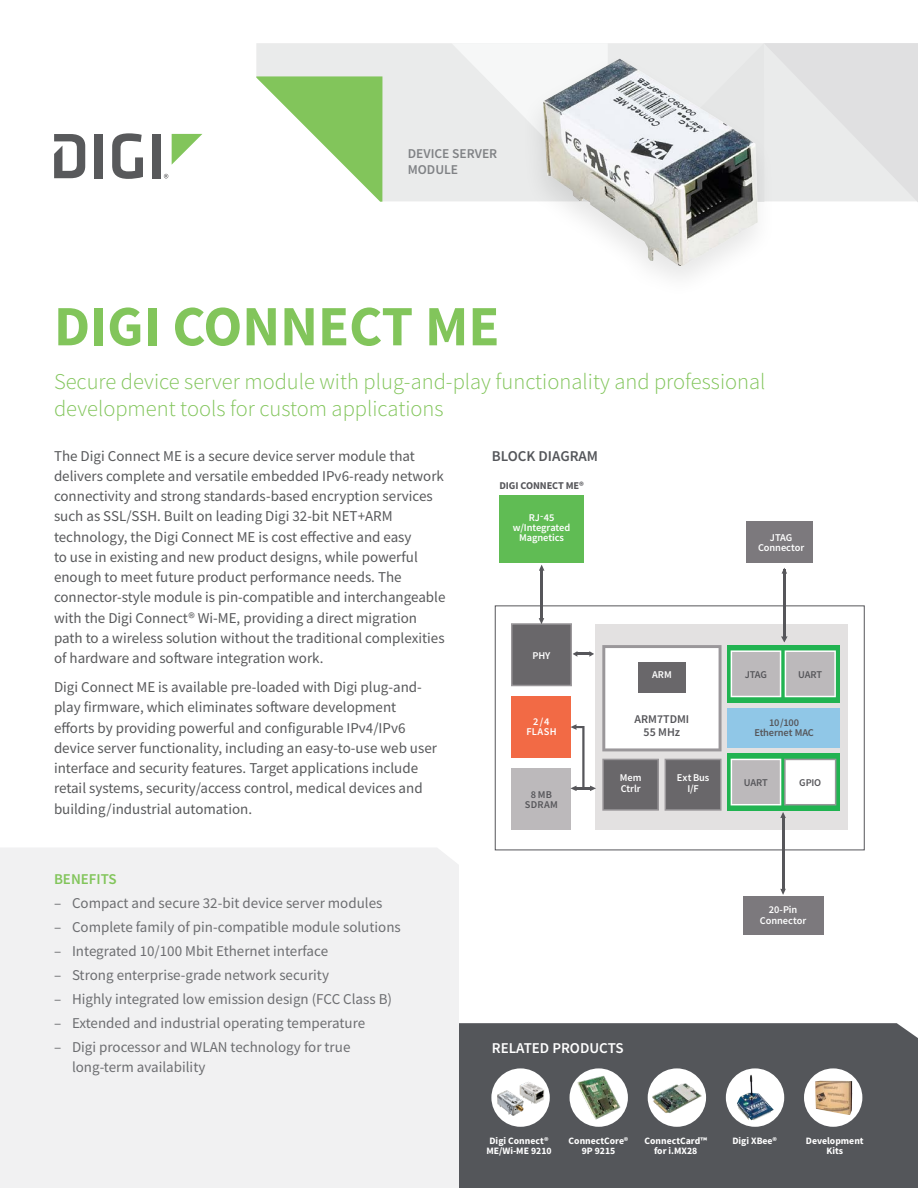
<style>
.page{position:relative;width:918px;height:1188px;background:#fff}
.page>*{position:absolute;margin:0;border:0;box-sizing:border-box;transform-origin:0 0}
.t1{font:700 57px "Source Sans Pro";color:#82c55b}
.Product_Description{font:300 22.5px/27px "Source Sans Pro";color:#82c55b}
.Body_Copy{font:15px/20.2px "Source Sans Pro";color:#58595b}
.Bullets{font:15px/19.5px "Source Sans Pro";color:#6d6e71}
.t2{font:600 15px "Source Sans Pro";color:#fff}
.t3{font:600 15px "Source Sans Pro";color:#54565a}
.t4{font:600 15px "Source Sans Pro";color:#82c55b}
.t5{font:600 13.5px/16.5px "Source Sans Pro";color:#808285}
.t6{font:600 11.85px/13.4px "Source Sans Pro";color:#56565a;text-align:center}
.t7{font:600 10.35px/10.4px "Source Sans Pro";letter-spacing:-.005em;color:#fff;text-align:center}
.t8{font:600 10.35px/10.4px "Source Sans Pro";letter-spacing:-.01em;color:#56565a;text-align:center}
.t9{font:700 10.35px "Source Sans Pro";letter-spacing:-.01em;color:#56565a}
.t10{font:700 9.75px/10.5px "Source Sans Pro";color:#fff;text-align:center}
</style>
<div class="page">
<div style="left:95px;top:134px;width:8px;height:44px;background:#58595b"></div>
<svg style="left:112px;top:133px;width:31px;height:46px"></svg>
<div style="left:152px;top:134px;width:9px;height:44px;background:#58595b"></div>
<svg style="left:172px;top:134px;width:30px;height:30px"></svg>
<svg style="left:54px;top:134px;width:31px;height:44px"></svg>
<svg style="left:164px;top:174px;width:4px;height:4px"></svg>
<div style="left:256px;top:43px;width:195px;height:158px;background:#eaebeb"></div>
<svg style="left:256px;top:76px;width:126px;height:126px"></svg>
<svg style="left:451px;top:43px;width:467px;height:159px;background:#e7e8e8"></svg>
<div style="left:459px;top:1023px;width:459px;height:165px;background:#54565a"></div>
<div style="left:0;top:848px;width:459px;height:340px;background:#f1f1f2"></div>
<div style="left:648px;top:1068px;width:58px;height:59px;background:#fff;border-radius:50%"></div>
<img style="left:652px;top:1082px;width:50px;height:31px">
<svg style="left:804px;top:1068px;width:58px;height:59px"></svg>
<img style="left:815px;top:1081px;width:5px;height:29px">
<div style="left:570px;top:1068px;width:58px;height:59px;background:#fff;border-radius:50%"></div>
<img style="left:577px;top:1075px;width:43px;height:45px">
<div style="left:726px;top:1068px;width:58px;height:59px;background:#fff;border-radius:50%"></div>
<img style="left:737px;top:1075px;width:37px;height:45px">
<svg style="left:494px;top:521px;width:371px;height:368px"></svg>
<div style="left:499px;top:495px;width:85px;height:68px;background:#60bc54"></div>
<div style="left:746px;top:522px;width:67px;height:41px;background:#7c797d"></div>
<div style="left:743px;top:896px;width:81px;height:39px;background:#7c797d"></div>
<div style="left:512px;top:624px;width:59px;height:62px;background:#69676a"></div>
<div style="left:511px;top:623px;width:61px;height:63px;border:1px solid #9a979a"></div>
<div style="left:512px;top:696px;width:59px;height:62px;background:#f26a45"></div>
<div style="left:512px;top:768px;width:59px;height:62px;background:#bcb9bb"></div>
<div style="left:595px;top:624px;width:253px;height:206px;background:#e3e1e1"></div>
<svg style="left:727px;top:754px;width:113px;height:57px;background:#2db459"></svg>
<div style="left:727px;top:645px;width:113px;height:57px;background:#21b351"></div>
<svg style="left:602px;top:759px;width:57px;height:52px;background:#6f6d70"></svg>
<svg style="left:665px;top:759px;width:57px;height:52px;background:#6f6d70"></svg>
<svg style="left:602px;top:645px;width:120px;height:106px;background:#f2f2f2"></svg>
<svg style="left:731px;top:759px;width:105px;height:46px;background:#d7d9d8"></svg>
<svg style="left:731px;top:650px;width:105px;height:47px;background:#bcc0bd"></svg>
<div style="left:727px;top:708px;width:113px;height:40px;background:#90c7e7"></div>
<div style="left:638px;top:662px;width:48px;height:30px;background:#69676a"></div>
<div style="left:495px;top:606px;width:370px;height:244px;border:1px solid #56565a"></div>
<svg style="left:573px;top:651px;width:21px;height:6px"></svg>
<svg style="left:539px;top:618px;width:5px;height:6px"></svg>
<svg style="left:539px;top:565px;width:5px;height:6px"></svg>
<hr style="left:541px;top:569px;width:2px;height:51px;background:#56565a">
<svg style="left:781px;top:636px;width:7px;height:6px"></svg>
<svg style="left:782px;top:568px;width:5px;height:6px"></svg>
<hr style="left:783px;top:569px;width:3px;height:69px;background:#56565a">
<svg style="left:780px;top:889px;width:6px;height:6px"></svg>
<svg style="left:780px;top:812px;width:6px;height:6px"></svg>
<hr style="left:782px;top:816px;width:2px;height:75px;background:#56565a">
<svg style="left:571px;top:724px;width:25px;height:67px"></svg>
<div style="left:519px;top:51px;width:260px;height:250px;background:#000;opacity:.1"></div>
<img style="left:543px;top:59px;width:215px;height:207px">
<img style="left:491px;top:1070px;width:59px;height:57px">
<p class="t5" style="left:408px;top:145px;width:91px">DEVICE SERVER<br>MODULE</p>
<p class="t1" style="left:54px;top:290px;width:447px">DIGI CONNECT ME</p>
<p class="Product_Description" style="left:54px;top:368px;width:713px">Secure device server module with plug-and-play functionality and professional development tools for custom applications</p>
<p class="Body_Copy" style="left:54px;top:445px;width:393px">The Digi Connect ME is a secure device server module that delivers complete and versatile embedded IPv6-ready network connectivity and strong standards-based encryption services such as SSL/SSH. Built on leading Digi 32-bit NET+ARM technology, the Digi Connect ME is cost effective and easy<br>to use in existing and new product designs, while powerful enough to meet future product performance needs. The connector-style module is pin-compatible and interchangeable with the Digi Connect® Wi-ME, providing a direct migration path to a wireless solution without the traditional complexities of hardware and software integration work.</p>
<p class="Body_Copy" style="left:54px;top:677px;width:385px">Digi Connect ME is available pre-loaded with Digi plug-and&shy;play firmware, which eliminates software development efforts by providing powerful and configurable IPv4/IPv6 device server functionality, including an easy-to-use web user interface and security features. Target applications include retail systems, security/access control, medical devices and building/industrial automation.</p>
<p class="t4" style="left:54px;top:869px;width:64px">BENEFITS</p>
<p class="Bullets" style="left:54px;top:893px;width:330px">– Compact and secure 32-bit device server modules</p>
<p class="Bullets" style="left:54px;top:917px;width:348px">– Complete family of pin-compatible module solutions</p>
<p class="Bullets" style="left:54px;top:941px;width:276px">– Integrated 10/100 Mbit Ethernet interface</p>
<p class="Bullets" style="left:54px;top:965px;width:277px">– Strong enterprise-grade network security</p>
<p class="Bullets" style="left:54px;top:989px;width:340px">– Highly integrated low emission design (FCC Class B)</p>
<p class="Bullets" style="left:54px;top:1013px;width:313px">– Extended and industrial operating temperature</p>
<p class="Bullets" style="left:72px;top:1038px;width:280px;text-indent:-18px">– Digi processor and WLAN technology for true long-term availability</p>
<p class="t3" style="left:492px;top:446px;width:108px">BLOCK DIAGRAM</p>
<p class="t9" style="left:499px;top:478px;width:86px">DIGI CONNECT ME®</p>
<p class="t7" style="left:513px;top:512px;width:59px">RJ-45 w/Integrated<br>Magnetics</p>
<p class="t7" style="left:758px;top:532px;width:48px">JTAG<br>Connector</p>
<p class="t7" style="left:532px;top:650px;width:20px">PHY</p>
<p class="t7" style="left:526px;top:716px;width:32px">2 / 4<br>FLASH</p>
<p class="t8" style="left:525px;top:789px;width:35px">8 MB<br>SDRAM</p>
<p class="t7" style="left:652px;top:670px;width:21px">ARM</p>
<p class="t8" style="left:745px;top:669px;width:24px">JTAG</p>
<p class="t8" style="left:798px;top:669px;width:25px">UART</p>
<p class="t6" style="left:635px;top:712px;width:56px">ARM7TDMI<br>55 MHz</p>
<p class="t8" style="left:754px;top:717px;width:61px">10 / 100<br>Ethernet MAC</p>
<p class="t7" style="left:620px;top:773px;width:23px;text-align:left">Mem<br>Ctrlr</p>
<p class="t7" style="left:677px;top:773px;width:34px">Ext Bus<br>I/F</p>
<p class="t8" style="left:744px;top:777px;width:25px">UART</p>
<p class="t8" style="left:799px;top:777px;width:23px">GPIO</p>
<p class="t7" style="left:760px;top:905px;width:48px">20-Pin<br>Connector</p>
<p class="t2" style="left:492px;top:1038px;width:133px">RELATED PRODUCTS</p>
<p class="t10" style="left:486px;top:1135px;width:67px">Digi Connect®<br>ME/Wi-ME 9210</p>
<p class="t10" style="left:569px;top:1135px;width:61px">ConnectCore®<br>9P 9215</p>
<p class="t10" style="left:732px;top:1135px;width:46px">Digi XBee®</p>
<p class="t10" style="left:645px;top:1135px;width:64px">ConnectCard™ for i.MX28</p>
<p class="t10" style="left:806px;top:1135px;width:59px">Development<br>Kits</p>
</div>
